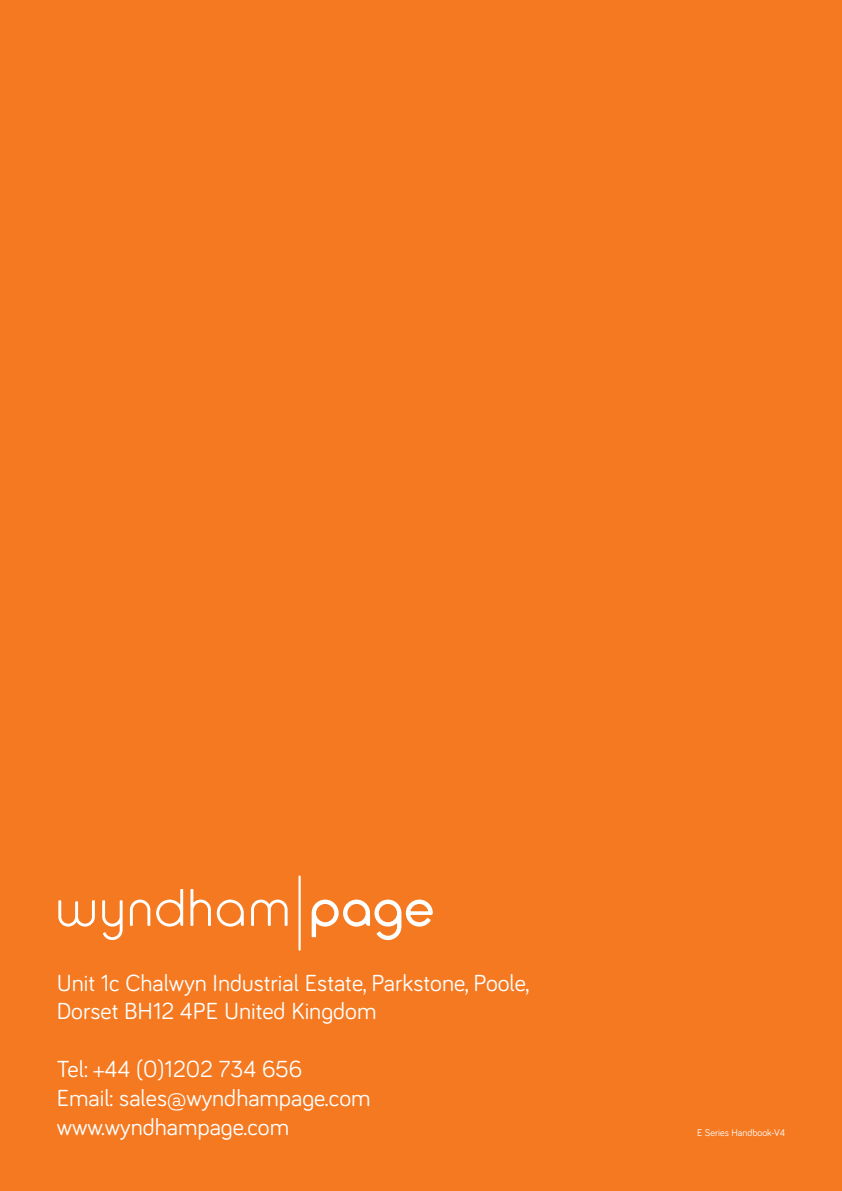
<style>
.page{position:relative;width:842px;height:1191px;background:#f47921}
.page>*{position:absolute;margin:0;border:0;box-sizing:border-box;transform-origin:0 0}
.t1{font:28px "Bariol";color:#fff}
.t2{font:24px/28.8px "Bariol";color:#fff}
.t3{font:10px "Bariol";color:#fff}
</style>
<div class="page">
<hr style="left:298px;top:875px;width:3px;height:75px;background:#fff">
<svg style="left:251px;top:899px;width:37px;height:27px"></svg>
<svg style="left:156px;top:889px;width:27px;height:37px"></svg>
<svg style="left:190px;top:889px;width:21px;height:37px"></svg>
<svg style="left:58px;top:900px;width:37px;height:26px"></svg>
<svg style="left:102px;top:900px;width:21px;height:40px"></svg>
<svg style="left:130px;top:899px;width:20px;height:27px"></svg>
<svg style="left:217px;top:899px;width:27px;height:27px"></svg>
<svg style="left:312px;top:899px;width:121px;height:41px"></svg>
<p class="t2" style="left:57px;top:967px;width:474px">Unit 1c Chalwyn Industrial Estate, Parkstone, Poole,<br>Dorset BH12 4PE United Kingdom</p>
<p class="t2" style="left:57px;top:1053px;width:247px">Tel: +44 (0)1202 734 656</p>
<p class="t2" style="left:57px;top:1082px;width:315px">Email: sales@wyndhampage.com</p>
<p class="t2" style="left:57px;top:1111px;width:234px">www.wyndhampage.com</p>
<p class="t3" style="left:697px;top:1125px;width:89px">E Series Handbook-V4</p>
<p class="t1" style="left:73px;top:1101px;width:26px">12</p>
</div>
